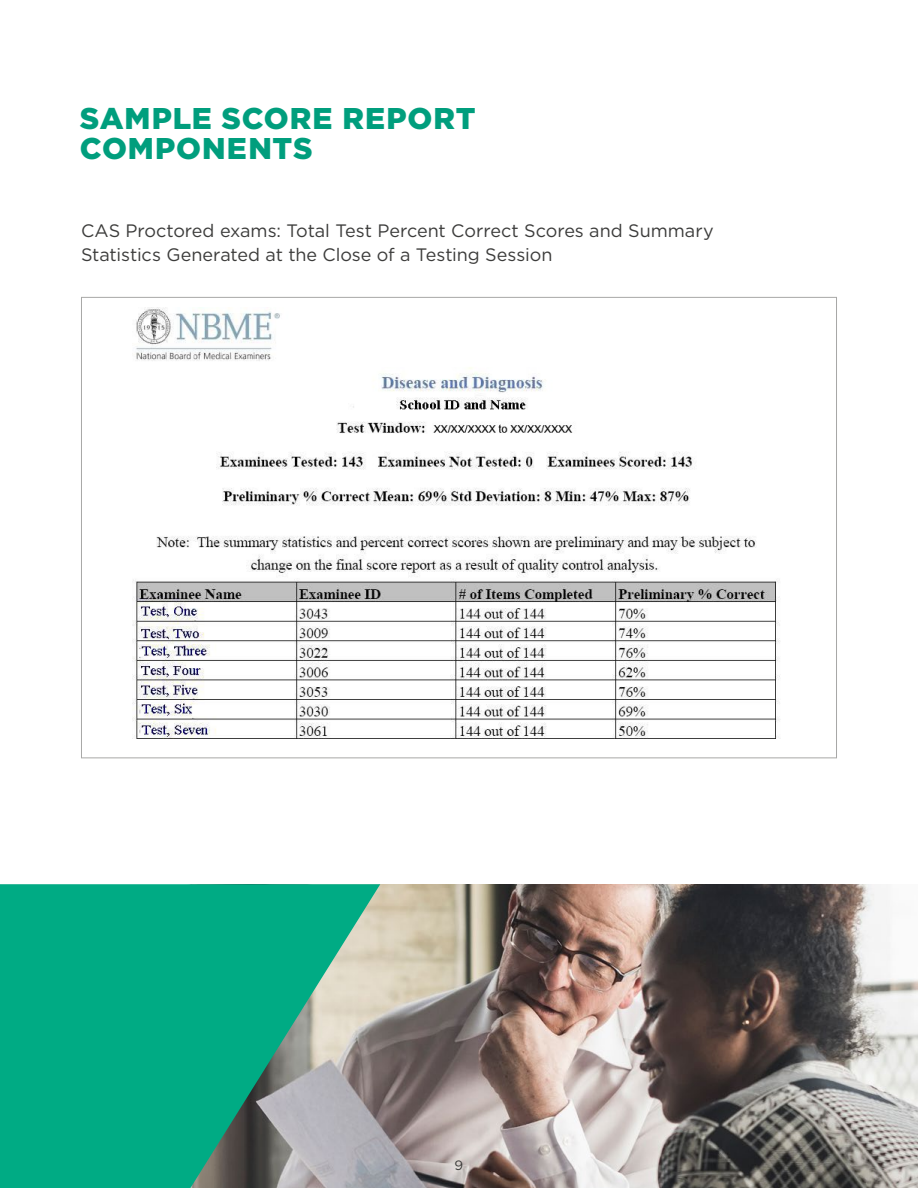
<style>
.page{position:relative;width:918px;height:1188px;background:#fff}
.page>*{position:absolute;margin:0;border:0;box-sizing:border-box;transform-origin:0 0}
.t1{font:900 30px/30px "Gotham";letter-spacing:.03em;color:#009e7d}
.t2{font:18px/24px "Gotham";letter-spacing:-.005em;color:#3c3c3b}
.t3{font:13.5px "Gotham";color:#3c3c3b}
</style>
<div class="page">
<img style="left:132px;top:308px;width:648px;height:430px">
<img style="left:380px;top:884px;width:538px;height:304px">
<svg style="left:0;top:884px;width:380px;height:304px;background:#28a88a"></svg>
<h1 class="t1" style="left:80px;top:103px;width:397px">SAMPLE SCORE REPORT<br>COMPONENTS</h1>
<p class="t2" style="left:81px;top:218px;width:634px">CAS Proctored exams: Total Test Percent Correct Scores and Summary<br>Statistics Generated at the Close of a Testing Session</p>
<p class="t3" style="left:455px;top:1157px;width:10px">9</p>
</div>
